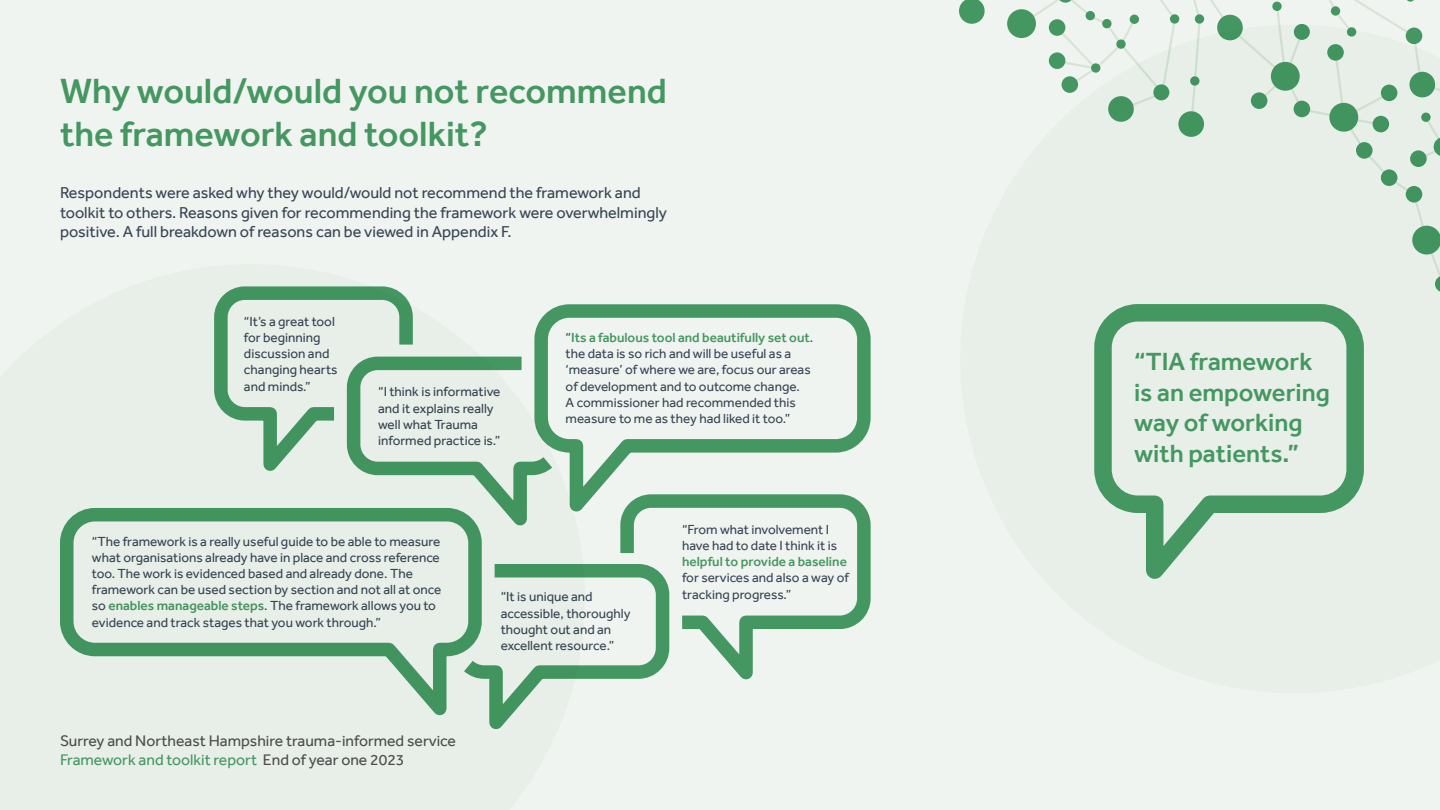
<style>
.page{position:relative;width:1440px;height:810px;background:#f0f4f0}
.page>*{position:absolute;margin:0;border:0;box-sizing:border-box;transform-origin:0 0}
.t1{font:500 36px/43.2px "Effra";color:#459761}
.t2{font:500 25.5px/30.7px "Effra";color:#459761}
.t3{font:16.2px/19.4px "Effra";color:#384554}
.t4{font:15.75px/18.9px "Effra";color:#4d4d4d}
.t5{font:13.5px/16.2px "Effra";color:#384554}
.t6{font:500 13.5px "Effra";color:#459761}
.s1{font-weight:500;color:#459761}
.s2{color:#459761}
</style>
<div class="page">
<svg style="left:1109px;top:0;width:288px;height:25px"></svg>
<div style="left:1331px;top:6px;width:9px;height:10px;background:#459761;border-radius:50%"></div>
<div style="left:1217px;top:15px;width:26px;height:25px;background:#459761;border-radius:50%"></div>
<div style="left:1272px;top:2px;width:10px;height:9px;background:#459761;border-radius:50%"></div>
<div style="left:1195px;top:14px;width:9px;height:10px;background:#459761;border-radius:50%"></div>
<div style="left:1170px;top:14px;width:9px;height:10px;background:#459761;border-radius:50%"></div>
<svg style="left:1407px;top:0;width:7px;height:2px"></svg>
<div style="left:1130px;top:15px;width:9px;height:9px;background:#459761;border-radius:50%"></div>
<div style="left:1102px;top:19px;width:10px;height:9px;background:#459761;border-radius:50%"></div>
<div style="left:1086px;top:11px;width:9px;height:9px;background:#459761;border-radius:50%"></div>
<svg style="left:1057px;top:0;width:17px;height:3px"></svg>
<div style="left:1049px;top:19px;width:16px;height:17px;background:#459761;border-radius:50%"></div>
<div style="left:1007px;top:9px;width:29px;height:29px;background:#459761;border-radius:50%"></div>
<svg style="left:959px;top:0;width:26px;height:24px"></svg>
<svg style="left:1007px;top:25px;width:433px;height:267px;fill:#e7efe8"></svg>
<svg style="left:585px;top:304px;width:286px;height:149px"></svg>
<svg style="left:676px;top:494px;width:195px;height:186px"></svg>
<svg style="left:585px;top:350px;width:91px;height:329px"></svg>
<svg style="left:1094px;top:304px;width:270px;height:275px"></svg>
<svg style="left:60px;top:286px;width:525px;height:444px;fill:#e7efe8"></svg>
<h1 class="t1" style="left:60px;top:69px;width:608px">Why would/would you not recommend the framework and toolkit?</h1>
<p class="t3" style="left:60px;top:183px;width:608px">Respondents were asked why they would/would not recommend the framework and toolkit to others. Reasons given for recommending the framework were overwhelmingly positive. A full breakdown of reasons can be viewed in Appendix F.</p>
<p class="t5" style="left:244px;top:313px;width:95px">“It’s a great tool for beginning discussion and changing hearts and minds.”</p>
<p class="t5" style="left:378px;top:384px;width:124px">“I think is informative and it explains really well what Trauma informed practice is.”</p>
<p class="t5" style="left:566px;top:329px;width:249px">“<span class="s1">Its a fabulous tool and beautifully set out</span>. the data is so rich and will be useful as a ‘measure’ of where we are, focus our areas of development and to outcome change.<br>A commissioner had recommended this measure to me as they had liked it too.”</p>
<p class="t5" style="left:92px;top:533px;width:351px">“The framework is a really useful guide to be able to measure what organisations already have in place and cross reference too. The work is evidenced based and already done. The framework can be used section by section and not all at once so <span class="s1">enables manageable steps</span>. The framework allows you to evidence and track stages that you work through.”</p>
<p class="t4" style="left:60px;top:731px;width:397px">Surrey and Northeast Hampshire trauma-informed service<br><span class="s2">Framework and toolkit report</span> End of year one 2023</p>
<p class="t5" style="left:501px;top:589px;width:131px">“It is unique and accessible, thoroughly thought out and an excellent resource.”</p>
<p class="t5" style="left:682px;top:521px;width:157px">“From what involvement I have had to date I think it is</p>
<p class="t6" style="left:682px;top:554px;width:166px">helpful to provide a baseline</p>
<p class="t5" style="left:682px;top:570px;width:168px">for services and also a way of tracking progress.”</p>
<h2 class="t2" style="left:1134px;top:346px;width:197px">“TIA framework is an empowering way of working with patients.”</h2>
</div>
